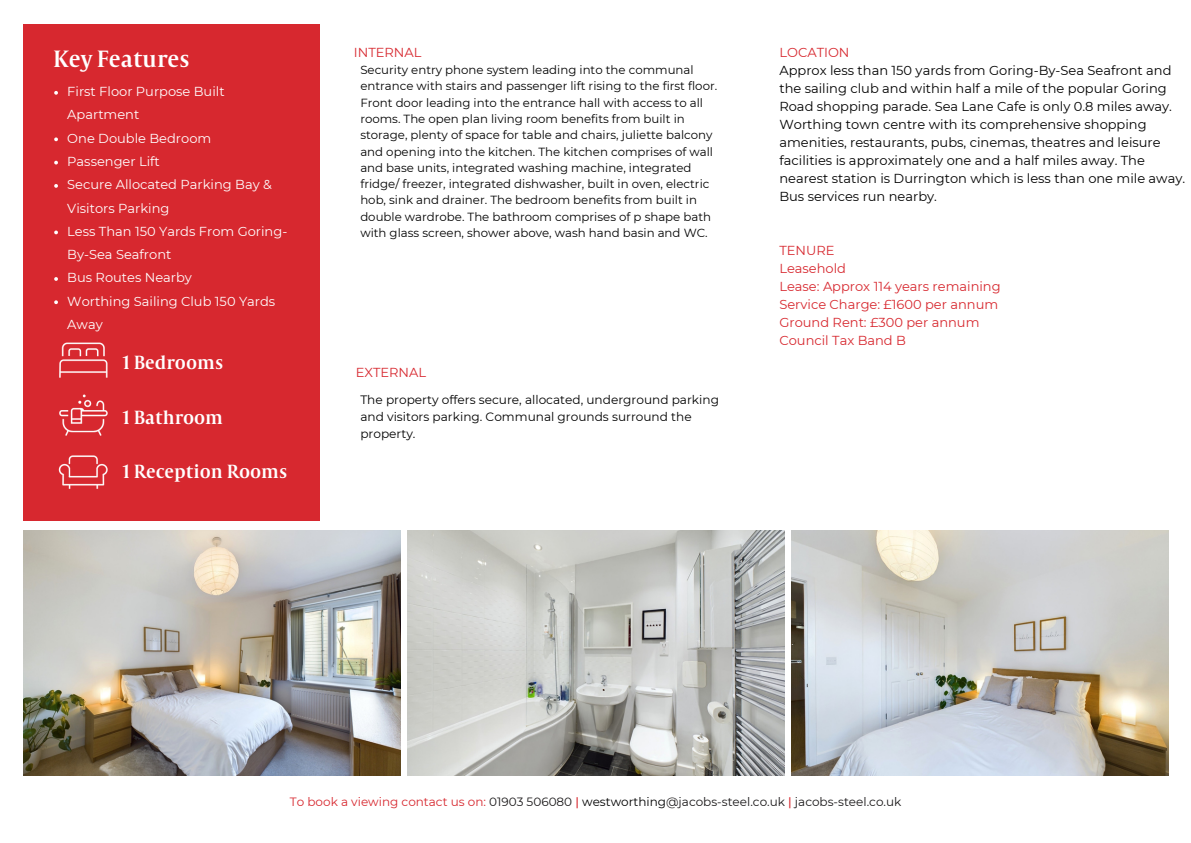
<style>
.page{position:relative;width:1191px;height:843px;background:#fff}
.page>*{position:absolute;margin:0;border:0;box-sizing:border-box;transform-origin:0 0}
.t1{font:26px "Capitolium Road";color:#fff}
.t2{font:21px "Capitolium Road";color:#fff}
.t3{font:13px/18px "Montserrat";color:#000}
.t4{font:13px/23.2px "Montserrat";color:#fff}
.t5{font:13px "Montserrat";color:#d7282f}
.t6{font:12.1px/16.8px "Montserrat";color:#000}
.t7{font:12px "Montserrat";color:#191718}
.t8{font:11.8px/16.3px "Montserrat";color:#000}
.s1{color:#d7282f}
.s2{font-weight:500;color:#d7282f}
.s3{color:#000}
</style>
<div class="page">
<img style="left:23px;top:530px;width:377px;height:245px">
<img style="left:407px;top:530px;width:377px;height:245px">
<img style="left:791px;top:530px;width:377px;height:245px">
<div style="left:23px;top:25px;width:297px;height:496px;background:#d7282f"></div>
<img style="left:58px;top:455px;width:50px;height:34px">
<img style="left:59px;top:394px;width:49px;height:42px">
<img style="left:59px;top:342px;width:49px;height:36px">
<svg style="left:54px;top:91px;width:4px;height:4px"></svg>
<svg style="left:54px;top:137px;width:4px;height:4px"></svg>
<svg style="left:54px;top:161px;width:4px;height:3px"></svg>
<svg style="left:54px;top:184px;width:4px;height:4px"></svg>
<svg style="left:54px;top:230px;width:4px;height:4px"></svg>
<svg style="left:54px;top:277px;width:4px;height:4px"></svg>
<svg style="left:54px;top:300px;width:4px;height:4px"></svg>
<h2 class="t1" style="left:53px;top:50px;width:138px">Key Features</h2>
<p class="t4" style="left:67px;top:80px;width:159px">First Floor Purpose Built<br>Apartment</p>
<p class="t4" style="left:67px;top:126px;width:145px">One Double Bedroom</p>
<p class="t4" style="left:67px;top:150px;width:94px">Passenger Lift</p>
<p class="t4" style="left:67px;top:173px;width:206px">Secure Allocated Parking Bay &amp;<br>Visitors Parking</p>
<p class="t4" style="left:67px;top:219px;width:221px">Less Than 150 Yards From Goring-<br>By-Sea Seafront</p>
<p class="t4" style="left:67px;top:266px;width:126px">Bus Routes Nearby</p>
<h2 class="t4" style="left:67px;top:289px;width:209px">Worthing Sailing Club 150 Yards<br>Away</h2>
<p class="t2" style="left:123px;top:355px;width:102px">1 Bedrooms</p>
<h2 class="t2" style="left:123px;top:410px;width:102px">1 Bathroom</h2>
<h3 class="t2" style="left:123px;top:464px;width:166px">1 Reception Rooms</h3>
<p class="t5" style="left:354px;top:45px;width:69px">INTERNAL</p>
<p class="t8" style="left:360px;top:62px;width:358px">Security entry phone system leading into the communal entrance with stairs and passenger lift rising to the first floor.<br>Front door leading into the entrance hall with access to all rooms. The open plan living room benefits from built in storage, plenty of space for table and chairs, juliette balcony and opening into the kitchen. The kitchen comprises of wall and base units, integrated washing machine, integrated fridge/ freezer, integrated dishwasher, built in oven, electric hob, sink and drainer. The bedroom benefits from built in double wardrobe. The bathroom comprises of p shape bath with glass screen, shower above, wash hand basin and WC.</p>
<h3 class="t5" style="left:356px;top:364px;width:72px">EXTERNAL</h3>
<p class="t6" style="left:360px;top:391px;width:360px">The property offers secure, allocated, underground parking and visitors parking. Communal grounds surround the property.</p>
<p class="t5" style="left:779px;top:45px;width:72px">LOCATION</p>
<h3 class="t3" style="left:779px;top:61px;width:407px">Approx less than 150 yards from Goring-By-Sea Seafront and the sailing club and within half a mile of the popular Goring Road shopping parade. Sea Lane Cafe is only 0.8 miles away.<br>Worthing town centre with its comprehensive shopping amenities, restaurants, pubs, cinemas, theatres and leisure facilities is approximately one and a half miles away. The nearest station is Durrington which is less than one mile away.<br>Bus services run nearby.</h3>
<p class="t5" style="left:779px;top:243px;width:57px">TENURE</p>
<p class="t5" style="left:779px;top:261px;width:68px">Leasehold</p>
<p class="t5" style="left:779px;top:279px;width:223px">Lease: Approx 114 years remaining</p>
<p class="t5" style="left:779px;top:297px;width:220px">Service Charge: £1600 per annum</p>
<p class="t5" style="left:779px;top:315px;width:201px">Ground Rent: £300 per annum</p>
<p class="t5" style="left:779px;top:333px;width:128px">Council Tax Band B</p>
<p class="t7" style="left:290px;top:794px;width:613px"><span class="s1">To book a viewing contact us on:</span> 01903 506080 <span class="s2">|</span> <span class="s3">westworthing</span>@jacobs-steel.co.uk <span class="s2">|</span> jacobs-steel.co.uk</p>
</div>
